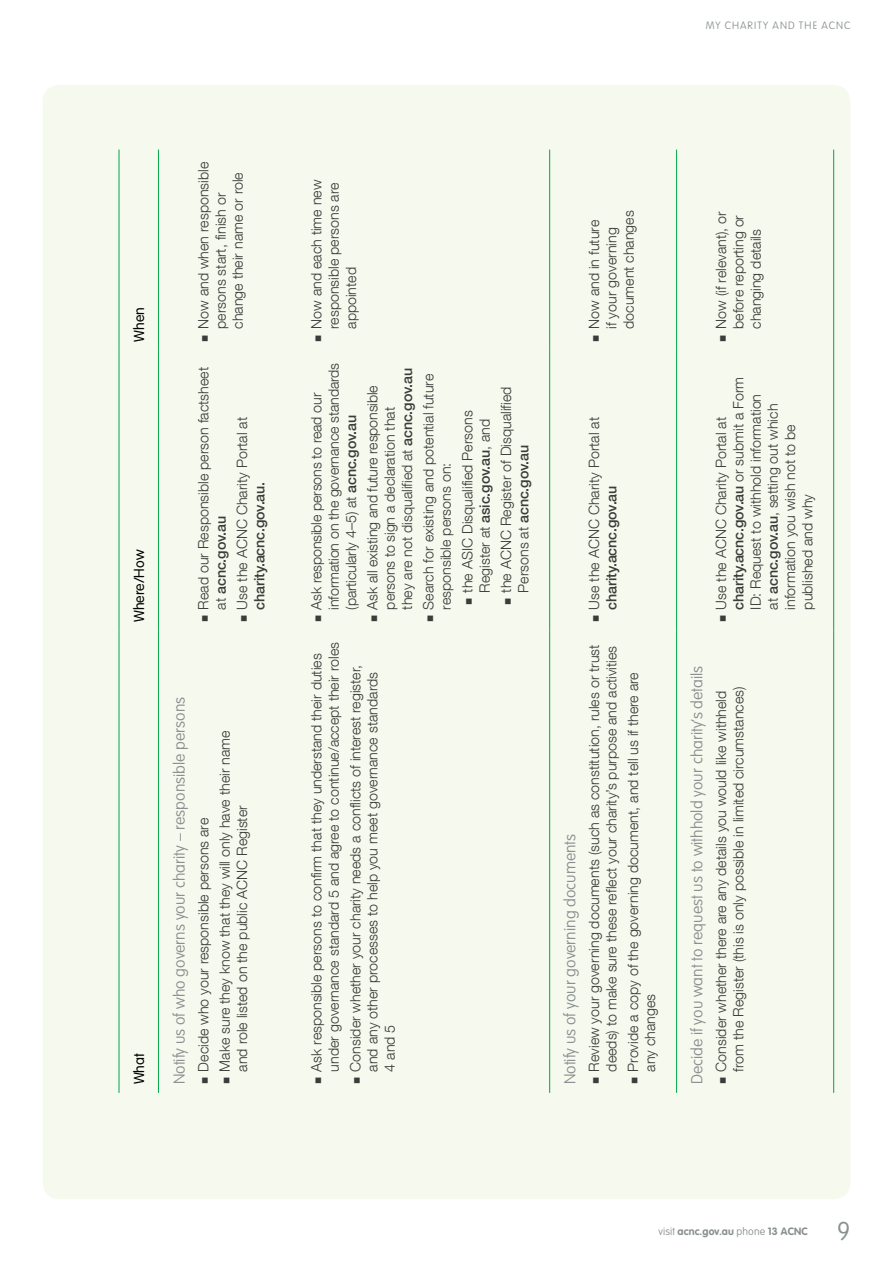
<style>
.page{position:relative;width:893px;height:1263px;background:#fff}
.page>*{position:absolute;margin:0;border:0;box-sizing:border-box;transform-origin:0 0}
.t1{font:100 25.5px "VAG Rounded";color:#898f91}
.t2{font:100 15.75px "VAG Rounded";color:#898f91}
.t3{font:300 14.25px/17.2px "Helvetica Neue LT Com";color:#3c3c3b}
.t4{font:300 14.25px "VAG Rounded";color:#000}
.t5{font:700 10.5px "VAG Rounded";letter-spacing:.01em;color:#898f91}
.t6{font:100 10.5px "VAG Rounded";letter-spacing:.09em;color:#898f91}
.s1{font-family:"Arial";font-weight:700;font-size:12px}
.s2{font-weight:500}
.s3{font-weight:100}
</style>
<div class="page">
<div style="left:43px;top:85px;width:807px;height:1114px;background:#f6f9ed;border-radius:17px"></div>
<hr style="left:549px;top:631px;width:1px;height:462px;background:#04a64a">
<hr style="left:549px;top:350px;width:1px;height:281px;background:#04a64a">
<hr style="left:549px;top:150px;width:1px;height:200px;background:#04a64a">
<hr style="left:676px;top:631px;width:1px;height:462px;background:#04a64a">
<hr style="left:676px;top:350px;width:1px;height:281px;background:#04a64a">
<hr style="left:676px;top:150px;width:1px;height:200px;background:#04a64a">
<hr style="left:833px;top:631px;width:1px;height:462px;background:#04a64a">
<hr style="left:833px;top:350px;width:1px;height:281px;background:#04a64a">
<hr style="left:833px;top:150px;width:1px;height:200px;background:#04a64a">
<hr style="left:119px;top:631px;width:1px;height:462px;background:#04a64a">
<hr style="left:119px;top:350px;width:1px;height:281px;background:#04a64a">
<hr style="left:119px;top:150px;width:1px;height:200px;background:#04a64a">
<hr style="left:158px;top:631px;width:1px;height:462px;background:#04a64a">
<hr style="left:158px;top:350px;width:1px;height:281px;background:#04a64a">
<hr style="left:158px;top:150px;width:1px;height:200px;background:#04a64a">
<p class="t6" style="left:706px;top:20px;width:22px">MY CHARITY</p>
<p class="t6" style="left:772px;top:20px;width:4px">AND</p>
<p class="t6" style="left:799px;top:20px;width:3px">THE</p>
<p class="t6" style="left:822px;top:20px;width:30px">ACNC</p>
<p class="t4" style="left:131px;top:342px;width:36px;rotate:-90deg">When</p>
<p class="t4" style="left:131px;top:622px;width:74px;rotate:-90deg">Where/How</p>
<p class="t3" style="left:194px;top:329px;width:168px;text-indent:-13px;rotate:-90deg"><span class="s1">■</span> Now and when responsible persons start, finish or change their name or role</p>
<p class="t3" style="left:194px;top:609px;width:244px;text-indent:-13px;rotate:-90deg"><span class="s1">■</span> Read our Responsible person factsheet at <span class="s2">acnc.gov.au</span></p>
<p class="t3" style="left:233px;top:609px;width:194px;text-indent:-13px;rotate:-90deg"><span class="s1">■</span> Use the ACNC Charity Portal at <span class="s2">charity.acnc.gov.au.</span></p>
<p class="t4" style="left:131px;top:1084px;width:33px;rotate:-90deg">What</p>
<p class="t2" style="left:170px;top:1084px;width:389px;rotate:-90deg">NOTIFY US OF WHO GOVERNS YOUR CHARITY – RESPONSIBLE PERSONS</p>
<p class="t3" style="left:194px;top:1084px;width:268px;rotate:-90deg"><span class="s1">■</span> Decide who your responsible persons are</p>
<p class="t3" style="left:216px;top:1071px;width:343px;text-indent:-13px;rotate:-90deg"><span class="s1">■</span> Make sure they know that they will only have their name and role listed on the public ACNC Register</p>
<p class="t3" style="left:308px;top:329px;width:151px;text-indent:-13px;rotate:-90deg"><span class="s1">■</span> Now and each time new responsible persons are appointed</p>
<p class="t3" style="left:308px;top:609px;width:248px;text-indent:-13px;rotate:-90deg"><span class="s1">■</span> Ask responsible persons to read our information on the governance standards (particularly 4–5) at <span class="s2">acnc.gov.au</span></p>
<p class="t3" style="left:364px;top:609px;width:243px;text-indent:-13px;rotate:-90deg"><span class="s1">■</span> Ask all existing and future responsible persons to sign a declaration that<br>they are not disqualified at <span class="s2">acnc.gov.au</span></p>
<p class="t3" style="left:420px;top:609px;width:237px;text-indent:-13px;rotate:-90deg"><span class="s1">■</span> Search for existing and potential future responsible persons on:</p>
<p class="t3" style="left:458px;top:605px;width:196px;text-align:center;rotate:-90deg"><span class="s1">■</span> the ASIC Disqualified Persons<br>Register at <span class="s2">asic.gov.au</span>, and</p>
<p class="t3" style="left:497px;top:592px;width:207px;text-indent:-13px;rotate:-90deg"><span class="s1">■</span> the ACNC Register of Disqualified<br>Persons at <span class="s2">acnc.gov.au</span></p>
<p class="t3" style="left:308px;top:1071px;width:431px;text-indent:-13px;rotate:-90deg"><span class="s1">■</span> Ask responsible persons to confirm that they understand their duties under governance standard 5 and agree to continue/accept their roles</p>
<p class="t3" style="left:346px;top:1071px;width:408px;text-indent:-13px;rotate:-90deg"><span class="s1">■</span> Consider whether your charity needs a conflicts of interest register, and any other processes to help you meet governance standards<br>4 and 5</p>
<p class="t3" style="left:585px;top:329px;width:120px;text-indent:-13px;rotate:-90deg"><span class="s1">■</span> Now and in future if your governing document changes</p>
<p class="t2" style="left:561px;top:1084px;width:252px;rotate:-90deg">NOTIFY US OF YOUR GOVERNING DOCUMENTS</p>
<p class="t3" style="left:585px;top:609px;width:194px;text-indent:-13px;rotate:-90deg"><span class="s1">■</span> Use the ACNC Charity Portal at <span class="s2">charity.acnc.gov.au</span></p>
<p class="t3" style="left:585px;top:1084px;width:441px;text-align:right;rotate:-90deg"><span class="s1">■</span> Review your governing documents (such as constitution, rules or trust deeds) to make sure these reflect your charity’s purpose and activities</p>
<p class="t3" style="left:624px;top:1071px;width:401px;text-indent:-13px;rotate:-90deg"><span class="s1">■</span> Provide a copy of the governing document, and tell us if there are any changes</p>
<p class="t3" style="left:712px;top:329px;width:119px;text-indent:-13px;rotate:-90deg"><span class="s1">■</span> Now (if relevant), or before reporting or changing details</p>
<p class="t3" style="left:712px;top:609px;width:234px;text-indent:-13px;rotate:-90deg"><span class="s1">■</span> Use the ACNC Charity Portal at <span class="s2">charity.acnc.gov.au</span> or submit a Form<br>ID: Request to withhold information<br>at <span class="s2">acnc.gov.au</span>, setting out which information you wish not to be published and why</p>
<p class="t2" style="left:688px;top:1084px;width:420px;rotate:-90deg">DECIDE IF YOU WANT TO REQUEST US TO WITHHOLD YOUR CHARITY’S DETAILS</p>
<p class="t3" style="left:712px;top:1084px;width:399px;text-align:right;rotate:-90deg"><span class="s1">■</span> Consider whether there are any details you would like withheld from the Register (this is only possible in limited circumstances)</p>
<p class="t5" style="left:658px;top:1225px;width:151px"><span class="s3">VISIT</span> acnc.gov.au <span class="s3">PHONE</span> 13 ACNC</p>
<h1 class="t1" style="left:837px;top:1217px;width:15px">9</h1>
</div>
